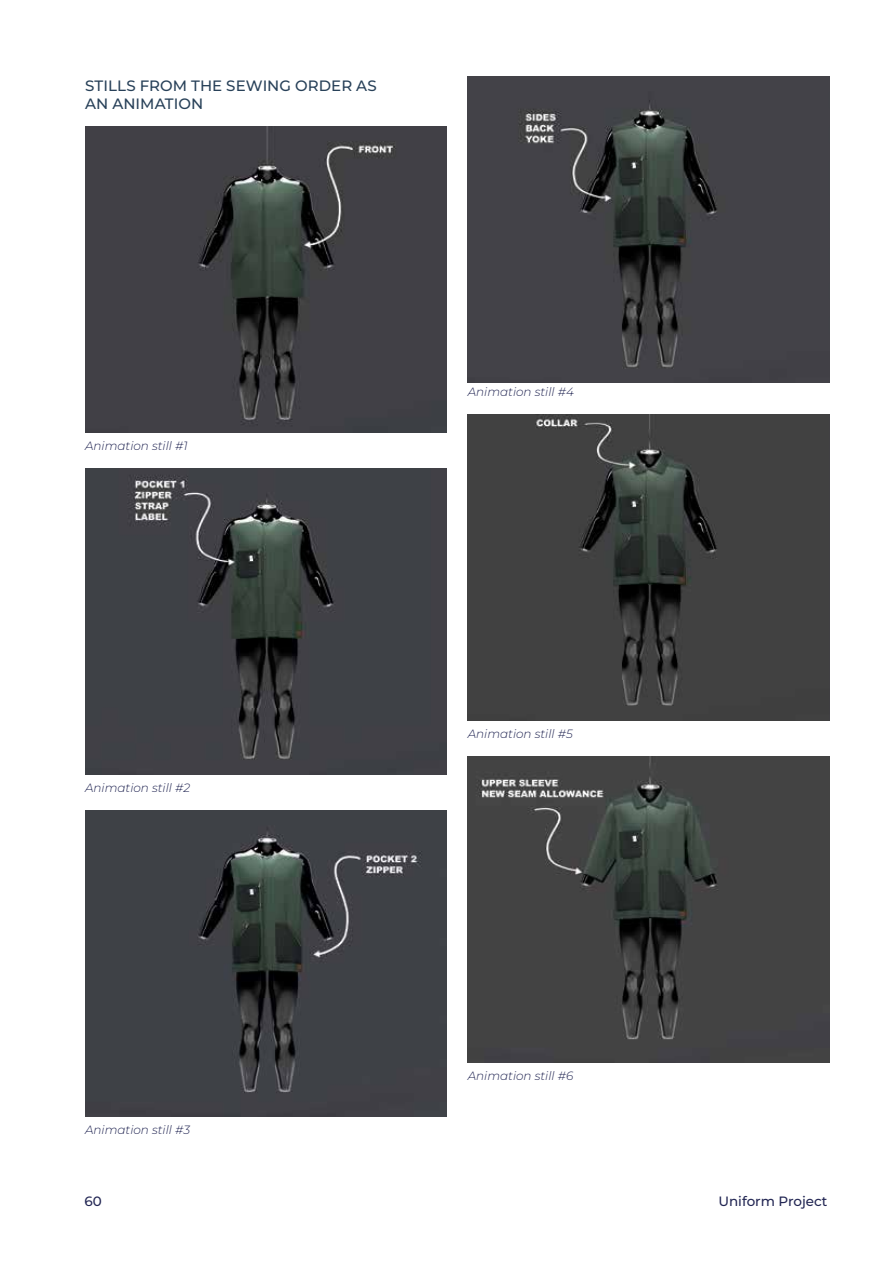
<style>
.page{position:relative;width:893px;height:1263px;background:#fff}
.page>*{position:absolute;margin:0;border:0;box-sizing:border-box;transform-origin:0 0}
.t1{font:100 15px/18px "Montserrat";letter-spacing:.005em;color:#284159}
.t2{font:100 13.5px "Montserrat";color:#232754}
.t3{font:italic 100 12px "Montserrat";color:#232754}
</style>
<div class="page">
<img style="left:85px;top:126px;width:361px;height:306px">
<img style="left:85px;top:468px;width:361px;height:306px">
<img style="left:85px;top:810px;width:361px;height:306px">
<img style="left:468px;top:77px;width:361px;height:306px">
<img style="left:468px;top:414px;width:361px;height:306px">
<img style="left:468px;top:756px;width:361px;height:306px">
<p class="t1" style="left:85px;top:76px;width:293px">STILLS FROM THE SEWING ORDER AS<br>AN ANIMATION</p>
<p class="t3" style="left:85px;top:438px;width:104px">Animation still #1</p>
<p class="t3" style="left:468px;top:384px;width:108px">Animation still #4</p>
<p class="t3" style="left:85px;top:780px;width:107px">Animation still #2</p>
<p class="t3" style="left:468px;top:726px;width:107px">Animation still #5</p>
<p class="t3" style="left:85px;top:1122px;width:107px">Animation still #3</p>
<p class="t3" style="left:468px;top:1068px;width:107px">Animation still #6</p>
<p class="t2" style="left:85px;top:1192px;width:19px">60</p>
<p class="t2" style="left:718px;top:1192px;width:111px">Uniform Project</p>
</div>
